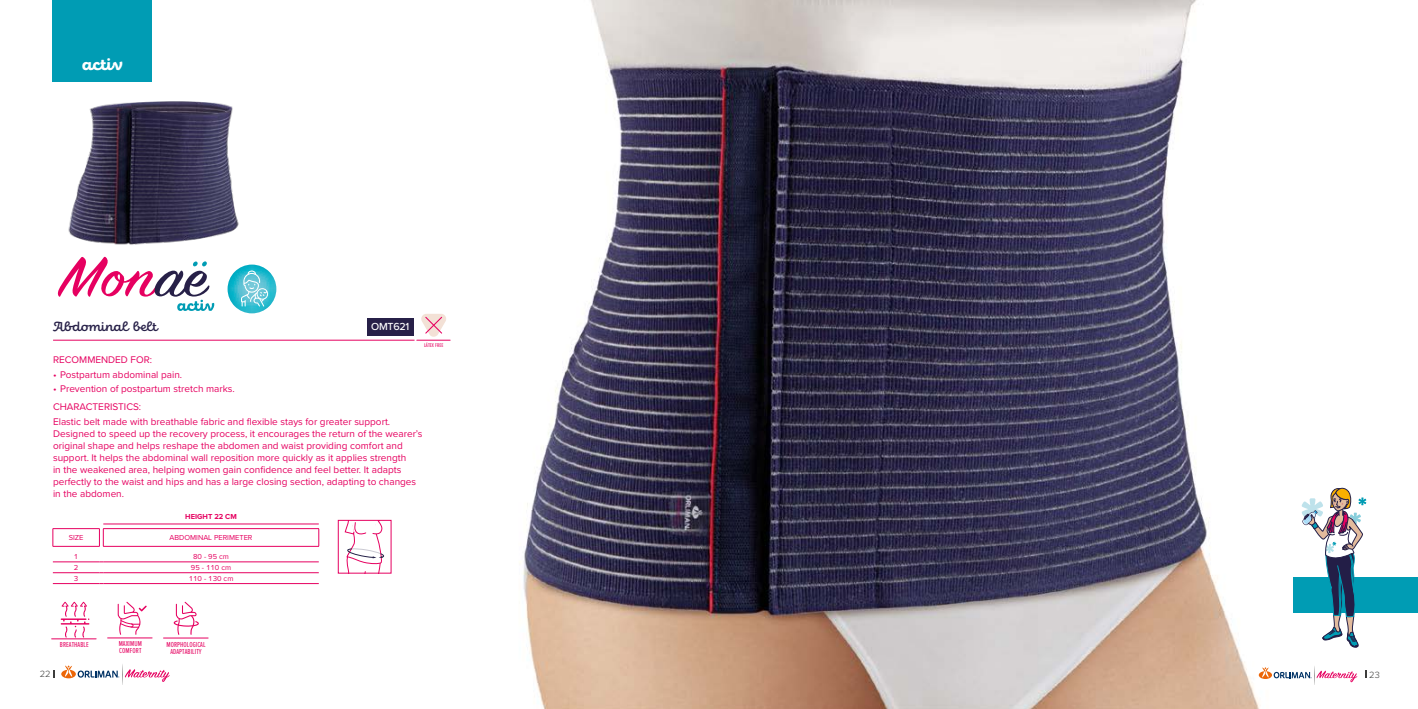
<style>
.page{position:relative;width:1418px;height:709px;background:#fff}
.page>*{position:absolute;margin:0;border:0;box-sizing:border-box;transform-origin:0 0}
.t1{font:800 17.5px "Eldwin Script";color:#fff}
.t2{font:600 13.75px "Eldwin Script";color:#272048}
.t3{font:500 10.62px "Proxima Nova";letter-spacing:-.02em;color:#fff}
.t4{font:10px/12px "Proxima Nova";color:#e60060}
.t5{font:300 9.38px "Proxima Nova";color:#3c3c3b}
.t6{font:7.5px "Proxima Nova";color:#e60060}
.t7{font:extra-condensed 7.5px/7px "Proxima Nova";letter-spacing:.01em;color:#e60060;text-align:center}
.t8{font:700 7.5px "Proxima Nova";color:#e60060}
.t9{font:extra-condensed 5.62px "Proxima Nova";letter-spacing:.01em;color:#e60060}
</style>
<div class="page">
<img style="left:246px;top:0;width:1121px;height:709px">
<svg style="left:57px;top:265px;width:157px;height:46px"></svg>
<img style="left:68px;top:85px;width:202px;height:180px">
<div style="left:53px;top:0;width:99px;height:81px;background:#009cb4"></div>
<hr style="left:53px;top:340px;width:361px;height:1px;background:#e60060">
<svg style="left:421px;top:314px;width:25px;height:23px"></svg>
<hr style="left:417px;top:340px;width:33px;height:1px;background:#e60060">
<div style="left:367px;top:318px;width:46px;height:17px;background:#272048"></div>
<svg style="left:227px;top:264px;width:49px;height:49px"></svg>
<div style="left:1293px;top:577px;width:124px;height:36px;background:#009cb4"></div>
<svg style="left:1301px;top:485px;width:65px;height:163px"></svg>
<hr style="left:103px;top:524px;width:216px;height:1px;background:#e60060">
<svg style="left:53px;top:529px;width:1px;height:17px"></svg>
<hr style="left:53px;top:528px;width:47px;height:1px;background:#e60060">
<hr style="left:53px;top:546px;width:47px;height:1px;background:#e60060">
<hr style="left:53px;top:561px;width:46px;height:1px;background:#e60060">
<hr style="left:103px;top:561px;width:216px;height:1px;background:#e60060">
<hr style="left:53px;top:572px;width:46px;height:1px;background:#e60060">
<hr style="left:103px;top:572px;width:216px;height:1px;background:#e60060">
<hr style="left:53px;top:583px;width:46px;height:1px;background:#e60060">
<hr style="left:103px;top:583px;width:216px;height:1px;background:#e60060">
<hr style="left:103px;top:528px;width:216px;height:1px;background:#e60060">
<svg style="left:99px;top:529px;width:5px;height:17px"></svg>
<svg style="left:318px;top:529px;width:1px;height:17px"></svg>
<hr style="left:103px;top:546px;width:216px;height:1px;background:#e60060">
<svg style="left:344px;top:522px;width:40px;height:49px"></svg>
<div style="left:338px;top:520px;width:53px;height:53px;border:1px solid #e60060"></div>
<hr style="left:52px;top:638px;width:44px;height:1px;background:#e60060">
<svg style="left:61px;top:602px;width:28px;height:35px"></svg>
<hr style="left:164px;top:637px;width:44px;height:1px;background:#e60060">
<svg style="left:173px;top:602px;width:26px;height:33px"></svg>
<hr style="left:108px;top:637px;width:44px;height:1px;background:#e60060">
<svg style="left:118px;top:602px;width:29px;height:32px"></svg>
<svg style="left:53px;top:670px;width:2px;height:7px"></svg>
<svg style="left:61px;top:664px;width:109px;height:21px"></svg>
<svg style="left:1258px;top:665px;width:99px;height:20px"></svg>
<h1 class="t1" style="left:82px;top:55px;width:42px">activ</h1>
<h2 class="t2" style="left:53px;top:318px;width:106px">Abdominal belt</h2>
<p class="t3" style="left:371px;top:318px;width:40px">OMT621</p>
<p class="t9" style="left:424px;top:342px;width:21px">LÁTEX FREE</p>
<p class="t4" style="left:53px;top:353px;width:100px">RECOMMENDED FOR:</p>
<p class="t4" style="left:53px;top:369px;width:131px">• Postpartum abdominal pain.</p>
<p class="t4" style="left:53px;top:380px;width:183px;line-height:17.4px">• Prevention of postpartum stretch marks.<br>CHARACTERISTICS:</p>
<p class="t4" style="left:53px;top:415px;width:371px">Elastic belt made with breathable fabric and flexible stays for greater support.<br>Designed to speed up the recovery process, it encourages the return of the wearer’s original shape and helps reshape the abdomen and waist providing comfort and support. It helps the abdominal wall reposition more quickly as it applies strength<br>in the weakened area, helping women gain confidence and feel better. It adapts perfectly to the waist and hips and has a large closing section, adapting to changes in the abdomen.</p>
<p class="t8" style="left:185px;top:511px;width:53px">HEIGHT 22 CM</p>
<p class="t6" style="left:69px;top:532px;width:16px">SIZE</p>
<p class="t6" style="left:169px;top:532px;width:84px">ABDOMINAL PERIMETER</p>
<p class="t6" style="left:74px;top:551px;width:6px">1</p>
<p class="t6" style="left:193px;top:551px;width:37px">80 - 95 cm</p>
<p class="t6" style="left:74px;top:562px;width:6px">2</p>
<p class="t6" style="left:191px;top:562px;width:42px">95 - 110 cm</p>
<p class="t6" style="left:74px;top:573px;width:6px">3</p>
<p class="t6" style="left:189px;top:573px;width:46px">110 - 130 cm</p>
<p class="t7" style="left:119px;top:640px;width:25px;text-align:left">MAXIMUM<br>COMFORT</p>
<p class="t7" style="left:60px;top:641px;width:30px">BREATHABLE</p>
<p class="t7" style="left:166px;top:640px;width:41px">MORPHOLOGICAL<br>ADAPTABILITY</p>
<p class="t5" style="left:40px;top:667px;width:12px">22</p>
<p class="t5" style="left:1369px;top:668px;width:12px">23</p>
</div>
